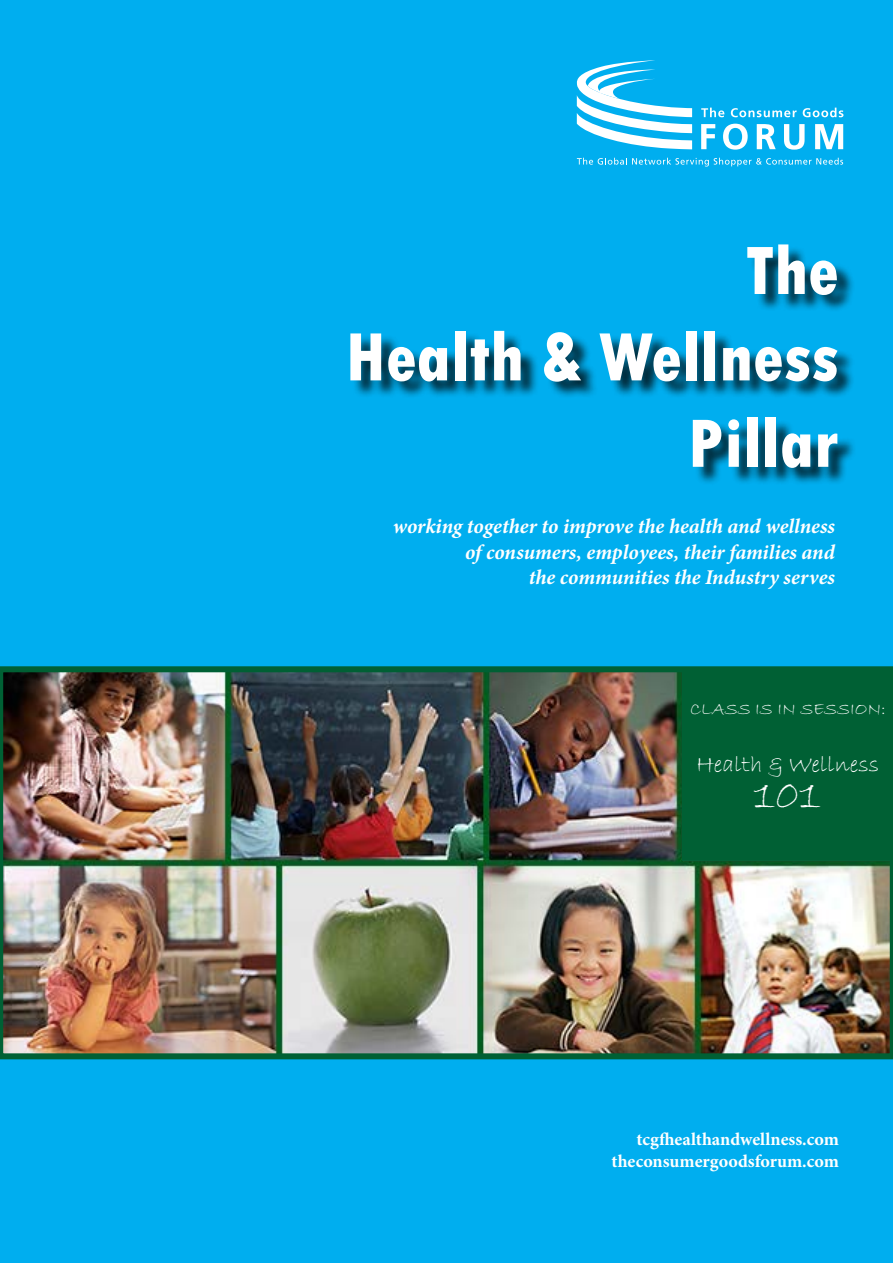
<style>
.page{position:relative;width:893px;height:1263px;background:#00aeef}
.page>*{position:absolute;margin:0;border:0;box-sizing:border-box;transform-origin:0 0}
.t1{font:800 condensed 72px/86.4px "Tw Cen";color:#fff;text-align:right}
.t2{font:45px "Bradley Hand ITC";color:#fff}
.t3{font:24px "Bradley Hand ITC";color:#fff}
.t4{font:italic 700 21px/25.2px "Minion Pro";letter-spacing:-.005em;color:#fff;text-align:right}
.t5{font:700 18px/21.6px "Minion Pro";color:#fff;text-align:right}
.t6{font:18px "Bradley Hand ITC";color:#fff}
</style>
<div class="page">
<img style="left:0;top:666px;width:893px;height:393px">
<div style="left:352px;top:247px;width:504px;height:240px;background:#000;opacity:.75"></div>
<div style="left:683px;top:669px;width:210px;height:191px;background:#006034"></div>
<div style="left:682px;top:668px;width:211px;height:193px;border:2px solid #006034"></div>
<svg style="left:577px;top:60px;width:115px;height:89px"></svg>
<svg style="left:701px;top:124px;width:142px;height:26px"></svg>
<svg style="left:701px;top:108px;width:23px;height:9px"></svg>
<svg style="left:731px;top:108px;width:66px;height:9px"></svg>
<svg style="left:803px;top:108px;width:40px;height:9px"></svg>
<svg style="left:577px;top:158px;width:266px;height:9px"></svg>
<h1 class="t1" style="left:345px;top:228px;width:495px">The<br>Health &amp; Wellness<br>Pillar</h1>
<p class="t4" style="left:393px;top:514px;width:444px">working together to improve the health and wellness of consumers, employees, their families and<br>the communities the Industry serves</p>
<p class="t6" style="left:690px;top:697px;width:197px">CLASS IS IN SESSION:</p>
<p class="t3" style="left:696px;top:749px;width:184px">Health &amp; Wellness</p>
<h2 class="t2" style="left:754px;top:766px;width:69px">101</h2>
<p class="t5" style="left:612px;top:1128px;width:229px">tcgfhealthandwellness.com theconsumergoodsforum.com</p>
</div>
